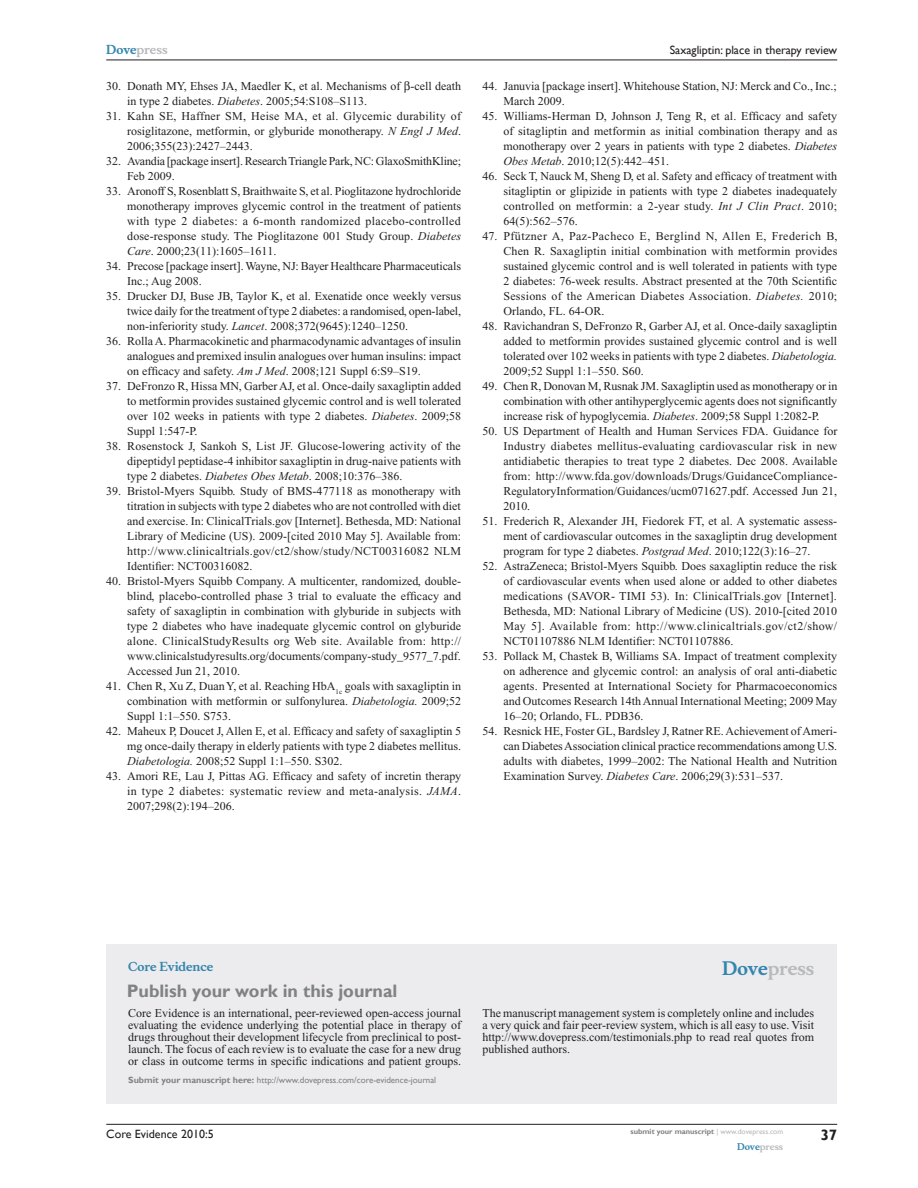
<style>
.page{position:relative;width:918px;height:1188px;background:#fff}
.page>*{position:absolute;margin:0;border:0;box-sizing:border-box;transform-origin:0 0}
.t1{font:700 18px "Gill Sans";color:#808285}
.t2{font:700 18px "Musee";color:#b8b9bc}
.t3{font:700 15px "Gill Sans";color:#231f20}
.t4{font:12px/15px "Times New Roman";color:#231f20;text-align:justify}
.t5{font:12px "Gill Sans";color:#231f20}
.t6{font:700 12px "Musee";color:#3485ae}
.t7{font:700 12px "Musee";color:#b8b9bc}
.t8{font:9px "Gill Sans";color:#808285}
.t9{font:700 9px "Musee";color:#b8b9bc}
.t10{font:700 7.5px "Gill Sans";color:#808285}
.s1{color:#3485ae}
.s2{font-style:italic}
.s3{font-weight:700}
.s4{font-weight:400;color:#b8b9bc}
</style>
<div class="page">
<div style="left:106px;top:944px;width:731px;height:159px;background:#ececee"></div>
<hr style="left:106px;top:1124px;width:731px;height:1px;background:#231f20">
<hr style="left:106px;top:60px;width:731px;height:1px;background:#231f20">
<p class="t7" style="left:106px;top:43px;width:63px"><span class="s1">Dove</span>press</p>
<p class="t4" style="left:127px;top:79px;width:335px;text-indent:-21px">30. Donath MY, Ehses JA, Maedler K, et al. Mechanisms of -cell death in type 2 diabetes. <span class="s2">Diabetes</span>. 2005;54:S108–S113.</p>
<p class="t4" style="left:127px;top:109px;width:335px;text-indent:-21px">31. Kahn SE, Haffner SM, Heise MA, et al. Glycemic durability of rosiglitazone, metformin, or glyburide monotherapy. <span class="s2">N Engl J Med</span>.<br>2006;355(23):2427–2443.</p>
<p class="t4" style="left:127px;top:154px;width:335px;text-indent:-21px">32. Avandia [package insert]. Research Triangle Park, NC: GlaxoSmithKline;<br>Feb 2009.</p>
<p class="t4" style="left:127px;top:184px;width:335px;text-indent:-21px">33. Aronoff S, Rosenblatt S, Braithwaite S, et al. Pioglitazone hydrochloride monotherapy improves glycemic control in the treatment of patients with type 2 diabetes: a 6-month randomized placebo-controlled dose-response study. The Pioglitazone 001 Study Group. <span class="s2">Diabetes Care</span>. 2000;23(11):1605–1611.</p>
<p class="t4" style="left:127px;top:259px;width:335px;text-indent:-21px">34. Precose [package insert]. Wayne, NJ: Bayer Healthcare Pharmaceuticals<br>Inc.; Aug 2008.</p>
<p class="t4" style="left:127px;top:289px;width:335px;text-indent:-21px">35. Drucker DJ, Buse JB, Taylor K, et al. Exenatide once weekly versus twice daily for the treatment of type 2 diabetes: a randomised, open-label, non-inferiority study. <span class="s2">Lancet</span>. 2008;372(9645):1240–1250.</p>
<p class="t4" style="left:127px;top:334px;width:336px;text-indent:-21px">36. Rolla A. Pharmacokinetic and pharmacodynamic advantages of insulin analogues and premixed insulin analogues over human insulins: impact on efficacy and safety. <span class="s2">Am J Med</span>. 2008;121 Suppl 6:S9–S19.</p>
<p class="t4" style="left:127px;top:379px;width:335px;text-indent:-21px">37. DeFronzo R, Hissa MN, Garber AJ, et al. Once-daily saxagliptin added to metformin provides sustained glycemic control and is well tolerated over 102 weeks in patients with type 2 diabetes. <span class="s2">Diabetes</span>. 2009;58<br>Suppl 1:547-P.</p>
<p class="t4" style="left:127px;top:439px;width:335px;text-indent:-21px">38. Rosenstock J, Sankoh S, List JF. Glucose-lowering activity of the dipeptidyl peptidase-4 inhibitor saxagliptin in drug-naive patients with type 2 diabetes. <span class="s2">Diabetes Obes Metab</span>. 2008;10:376–386.</p>
<p class="t4" style="left:127px;top:484px;width:335px;text-indent:-21px">39. Bristol-Myers Squibb. Study of BMS-477118 as monotherapy with titration in subjects with type 2 diabetes who are not controlled with diet and exercise. In: ClinicalTrials.gov [Internet]. Bethesda, MD: National Library of Medicine (US). 2009-[cited 2010 May 5]. Available from: http://www.clinicaltrials.gov/ct2/show/study/NCT00316082 NLM Identifier: NCT00316082.</p>
<p class="t4" style="left:127px;top:574px;width:335px;text-indent:-21px">40. Bristol-Myers Squibb Company. A multicenter, randomized, double&shy;blind, placebo-controlled phase 3 trial to evaluate the efficacy and safety of saxagliptin in combination with glyburide in subjects with type 2 diabetes who have inadequate glycemic control on glyburide alone. ClinicalStudyResults org Web site. Available from: http:// www.clinicalstudyresults.org/documents/company-study_9577_7.pdf.<br>Accessed Jun 21, 2010.</p>
<p class="t4" style="left:127px;top:679px;width:335px;text-indent:-21px">41. Chen R, Xu Z, Duan Y, et al. Reaching HbA<sub>1c</sub> goals with saxagliptin in combination with metformin or sulfonylurea. <span class="s2">Diabetologia.</span> 2009;52<br>Suppl 1:1–550. S753.</p>
<p class="t4" style="left:127px;top:724px;width:335px;text-indent:-21px">42. Maheux P, Doucet J, Allen E, et al. Efficacy and safety of saxagliptin 5 mg once-daily therapy in elderly patients with type 2 diabetes mellitus.<br><span class="s2">Diabetologia.</span> 2008;52 Suppl 1:1–550. S302.</p>
<p class="t4" style="left:127px;top:769px;width:335px;text-indent:-21px">43. Amori RE, Lau J, Pittas AG. Efficacy and safety of incretin therapy in type 2 diabetes: systematic review and meta-analysis. <span class="s2">JAMA</span>.<br>2007;298(2):194–206.</p>
<p class="t5" style="left:670px;top:43px;width:169px">Saxagliptin: place in therapy review</p>
<p class="t4" style="left:503px;top:79px;width:335px;text-indent:-21px">44. Januvia [package insert]. Whitehouse Station, NJ: Merck and Co., Inc.;<br>March 2009.</p>
<p class="t4" style="left:503px;top:109px;width:335px;text-indent:-21px">45. Williams-Herman D, Johnson J, Teng R, et al. Efficacy and safety of sitagliptin and metformin as initial combination therapy and as monotherapy over 2 years in patients with type 2 diabetes. <span class="s2">Diabetes Obes Metab</span>. 2010;12(5):442–451.</p>
<p class="t4" style="left:503px;top:169px;width:335px;text-indent:-21px">46. Seck T, Nauck M, Sheng D, et al. Safety and efficacy of treatment with sitagliptin or glipizide in patients with type 2 diabetes inadequately controlled on metformin: a 2-year study. <span class="s2">Int J Clin Pract</span>. 2010; 64(5):562–576.</p>
<p class="t4" style="left:503px;top:229px;width:336px;text-indent:-21px">47. Pfützner A, Paz-Pacheco E, Berglind N, Allen E, Frederich B, Chen R. Saxagliptin initial combination with metformin provides sustained glycemic control and is well tolerated in patients with type 2 diabetes: 76-week results. Abstract presented at the 70th Scientific Sessions of the American Diabetes Association. <span class="s2">Diabetes.</span> 2010; Orlando, FL. 64-OR.</p>
<p class="t4" style="left:503px;top:319px;width:335px;text-indent:-21px">48. Ravichandran S, DeFronzo R, Garber AJ, et al. Once-daily saxagliptin added to metformin provides sustained glycemic control and is well tolerated over 102 weeks in patients with type 2 diabetes. <span class="s2">Diabetologia.<br></span>2009;52 Suppl 1:1–550. S60.</p>
<p class="t4" style="left:503px;top:379px;width:336px;text-indent:-21px">49. Chen R, Donovan M, Rusnak JM. Saxagliptin used as monotherapy or in combination with other antihyperglycemic agents does not significantly increase risk of hypoglycemia. <span class="s2">Diabetes</span>. 2009;58 Suppl 1:2082-P.</p>
<p class="t4" style="left:503px;top:424px;width:336px;text-indent:-21px">50. US Department of Health and Human Services FDA. Guidance for Industry diabetes mellitus-evaluating cardiovascular risk in new antidiabetic therapies to treat type 2 diabetes. Dec 2008. Available from: http://www.fda.gov/downloads/Drugs/GuidanceCompliance-RegulatoryInformation/Guidances/ucm071627.pdf. Accessed Jun 21, 2010.</p>
<p class="t4" style="left:503px;top:514px;width:335px;text-indent:-21px">51. Frederich R, Alexander JH, Fiedorek FT, et al. A systematic assess&shy;ment of cardiovascular outcomes in the saxagliptin drug development program for type 2 diabetes. <span class="s2">Postgrad Med</span>. 2010;122(3):16–27.</p>
<p class="t4" style="left:503px;top:559px;width:335px;text-indent:-21px">52. AstraZeneca; Bristol-Myers Squibb. Does saxagliptin reduce the risk of cardiovascular events when used alone or added to other diabetes medications (SAVOR- TIMI 53). In: ClinicalTrials.gov [Internet].<br>Bethesda, MD: National Library of Medicine (US). 2010-[cited 2010<br>May 5]. Available from: http://www.clinicaltrials.gov/ct2/show/ NCT01107886 NLM Identifier: NCT01107886.</p>
<p class="t4" style="left:503px;top:649px;width:335px;text-indent:-21px">53. Pollack M, Chastek B, Williams SA. Impact of treatment complexity on adherence and glycemic control: an analysis of oral anti-diabetic agents. Presented at International Society for Pharmacoeconomics and Outcomes Research 14th Annual International Meeting; 2009 May 16–20; Orlando, FL. PDB36.</p>
<p class="t4" style="left:503px;top:724px;width:335px;text-indent:-21px">54. Resnick HE, Foster GL, Bardsley J, Ratner RE. Achievement of Ameri&shy;can Diabetes Association clinical practice recommendations among U.S. adults with diabetes, 1999–2002: The National Health and Nutrition Examination Survey. <span class="s2">Diabetes Care</span>. 2006;29(3):531–537.</p>
<p class="t6" style="left:128px;top:959px;width:87px">Core Evidence</p>
<h1 class="t1" style="left:127px;top:980px;width:272px">Publish your work in this journal</h1>
<h1 class="t2" style="left:722px;top:958px;width:94px"><span class="s1">Dove</span>press</h1>
<p class="t4" style="left:128px;top:1007px;width:334px;line-height:12px">Core Evidence is an international, peer-reviewed open-access journal evaluating the evidence underlying the potential place in therapy of drugs throughout their development lifecycle from preclinical to post&shy;launch. The focus of each review is to evaluate the case for a new drug or class in outcome terms in specific indications and patient groups.</p>
<p class="t4" style="left:482px;top:1007px;width:333px;line-height:12px">The manuscript management system is completely online and includes a very quick and fair peer-review system, which is all easy to use. Visit http://www.dovepress.com/testimonials.php to read real quotes from published authors.</p>
<p class="t8" style="left:128px;top:1075px;width:309px"><span class="s3">Submit your manuscript here:</span> http://www.dovepress.com/core-evidence-journal</p>
<p class="t5" style="left:106px;top:1127px;width:109px">Core Evidence 2010:5</p>
<p class="t10" style="left:631px;top:1127px;width:154px">submit your manuscript <span class="s4">| www.dovepress.com</span></p>
<p class="t9" style="left:737px;top:1141px;width:48px"><span class="s1">Dove</span>press</p>
<p class="t3" style="left:821px;top:1126px;width:18px">37</p>
</div>
